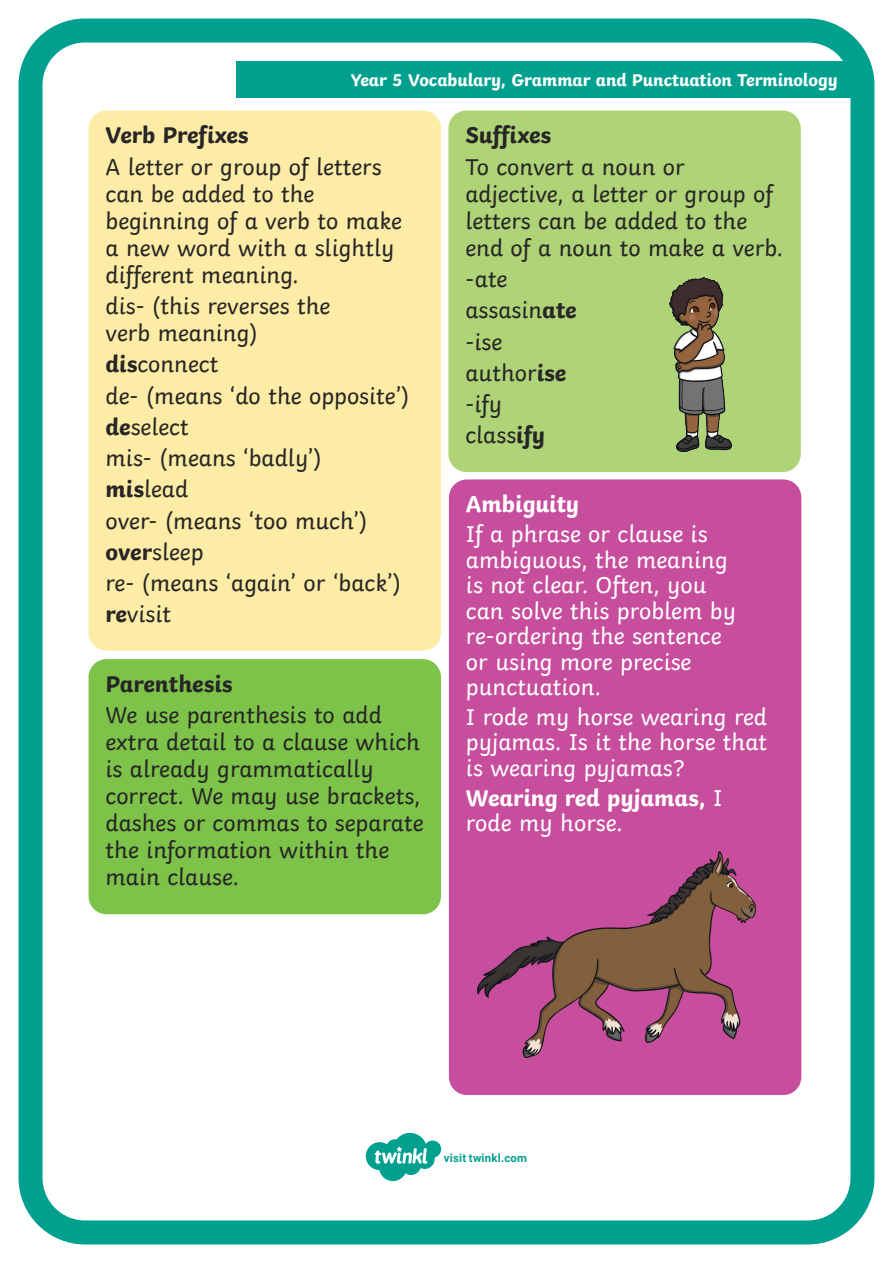
<style>
.page{position:relative;width:893px;height:1263px;background:#fff}
.page>*{position:absolute;margin:0;border:0;box-sizing:border-box;transform-origin:0 0}
.KS1_Body_Copy{font:24px/27px "Twinkl";color:#282526}
.KS1_Body_Copy-2{font:24px/25.5px "Twinkl";color:#fff}
.KS1_Body_Copy-3{font:700 24px/25.5px "Twinkl";color:#fff}
.KS1_Body_Copy-4{font:700 24px "Twinkl";color:#282526}
.t1{font:700 18px "Twinkl";letter-spacing:-.005em;color:#fff}
.Logo_URL_-_Colour{font:700 11.4px "Roboto";letter-spacing:.02em;color:#00a08f}
.s1{font-weight:700}
.s2{font-weight:400}
</style>
<div class="page">
<div style="left:236px;top:62px;width:623px;height:36px;background:#00a08f"></div>
<div style="left:89px;top:111px;width:352px;height:540px;background:#fceca5;border-radius:18px"></div>
<div style="left:448px;top:111px;width:353px;height:361px;background:#aed477;border-radius:18px"></div>
<div style="left:449px;top:479px;width:352px;height:616px;background:#c74d9d;border-radius:18px"></div>
<div style="left:89px;top:659px;width:352px;height:255px;background:#7dc34a;border-radius:18px"></div>
<img style="left:669px;top:277px;width:62px;height:175px">
<img style="left:477px;top:852px;width:279px;height:205px">
<div style="left:19px;top:19px;width:855px;height:1225px;border:24px solid #00a08f;border-radius:55px"></div>
<svg style="left:366px;top:1133px;width:75px;height:48px"></svg>
<p class="t1" style="left:351px;top:65px;width:488px">Year 5 Vocabulary, Grammar and Punctuation Terminology</p>
<p class="KS1_Body_Copy-4" style="left:106px;top:116px;width:145px">Verb Prefixes</p>
<p class="KS1_Body_Copy" style="left:106px;top:151px;width:298px">A letter or group of letters can be added to the beginning of a verb to make a new word with a slightly different meaning.</p>
<p class="KS1_Body_Copy" style="left:106px;top:290px;width:226px">dis- (this reverses the verb meaning)</p>
<p class="KS1_Body_Copy" style="left:106px;top:349px;width:114px"><span class="s1">dis</span>connect</p>
<p class="KS1_Body_Copy" style="left:106px;top:380px;width:306px">de- (means ‘do the opposite’)</p>
<p class="KS1_Body_Copy" style="left:106px;top:411px;width:85px"><span class="s1">de</span>select</p>
<p class="KS1_Body_Copy" style="left:106px;top:442px;width:218px">mis- (means ‘badly’)</p>
<p class="KS1_Body_Copy" style="left:106px;top:474px;width:84px"><span class="s1">mis</span>lead</p>
<p class="KS1_Body_Copy" style="left:106px;top:505px;width:263px">over- (means ‘too much’)</p>
<p class="KS1_Body_Copy" style="left:106px;top:536px;width:100px"><span class="s1">over</span>sleep</p>
<p class="KS1_Body_Copy" style="left:106px;top:567px;width:297px">re- (means ‘again’ or ‘back’)</p>
<p class="KS1_Body_Copy" style="left:106px;top:599px;width:67px"><span class="s1">re</span>visit</p>
<p class="KS1_Body_Copy-4" style="left:106px;top:664px;width:128px">Parenthesis</p>
<p class="KS1_Body_Copy" style="left:106px;top:700px;width:319px">We use parenthesis to add extra detail to a clause which is already grammatically correct. We may use brackets, dashes or commas to separate the information within the main clause.</p>
<p class="KS1_Body_Copy-4" style="left:465px;top:116px;width:87px">Suffixes</p>
<p class="KS1_Body_Copy" style="left:465px;top:151px;width:319px">To convert a noun or adjective, a letter or group of letters can be added to the end of a noun to make a verb.</p>
<p class="KS1_Body_Copy" style="left:465px;top:263px;width:44px">-ate</p>
<p class="KS1_Body_Copy" style="left:465px;top:295px;width:113px">assasin<span class="s1">ate</span></p>
<p class="KS1_Body_Copy" style="left:465px;top:326px;width:38px">-ise</p>
<p class="KS1_Body_Copy" style="left:465px;top:357px;width:102px">author<span class="s1">ise</span></p>
<p class="KS1_Body_Copy" style="left:465px;top:388px;width:38px">-ify</p>
<p class="KS1_Body_Copy" style="left:465px;top:420px;width:81px">class<span class="s1">ify</span></p>
<p class="KS1_Body_Copy-3" style="left:466px;top:489px;width:115px">Ambiguity</p>
<p class="KS1_Body_Copy-2" style="left:466px;top:519px;width:272px">If a phrase or clause is ambiguous, the meaning is not clear. Often, you can solve this problem by re-ordering the sentence or using more precise punctuation.</p>
<p class="KS1_Body_Copy-2" style="left:466px;top:702px;width:303px;text-align:justify">I rode my horse wearing red pyjamas. Is it the horse that is wearing pyjamas?</p>
<p class="KS1_Body_Copy-3" style="left:466px;top:782px;width:258px">Wearing red pyjamas, <span class="s2">I rode my horse.</span></p>
<p class="Logo_URL_-_Colour" style="left:444px;top:1150px;width:85px">visit twinkl.com</p>
</div>
